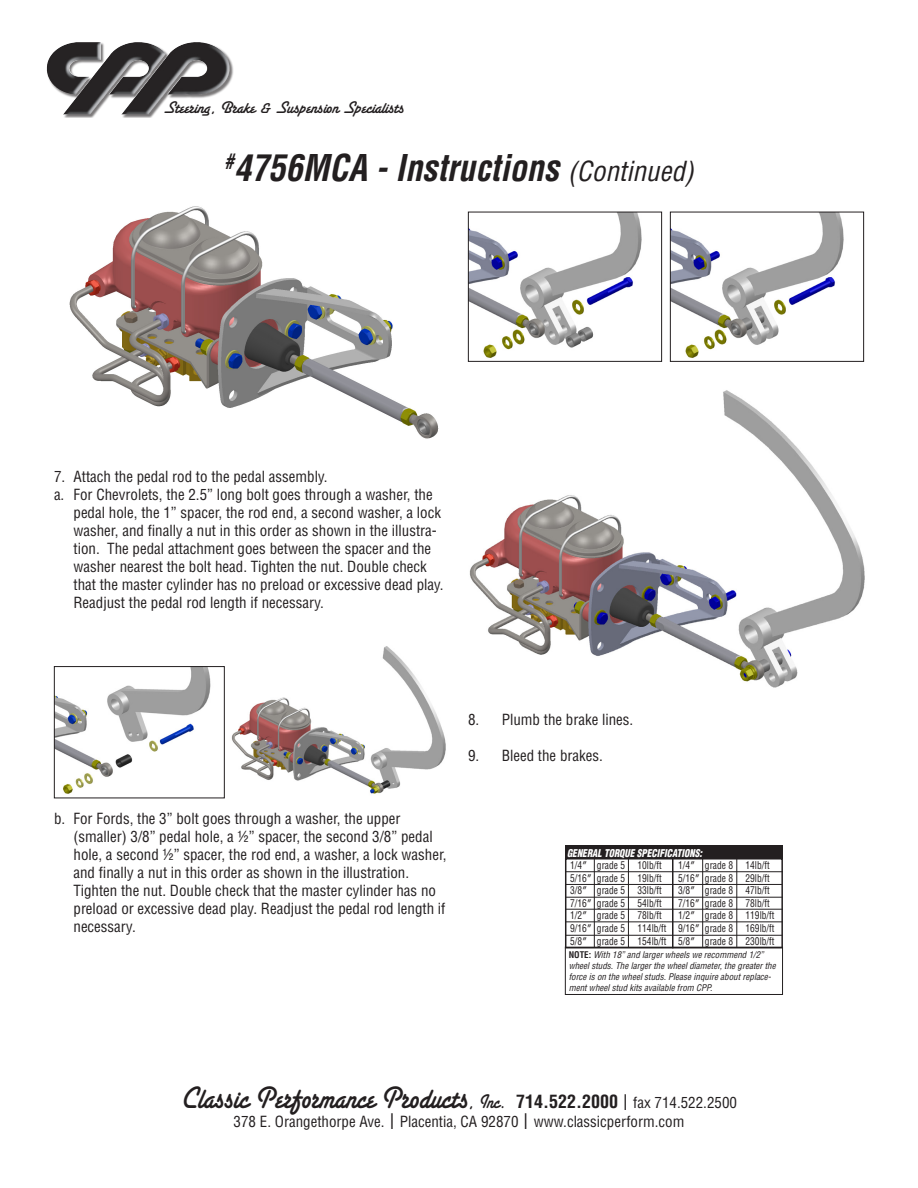
<style>
.page{position:relative;width:918px;height:1188px;background:#fff}
.page>*{position:absolute;margin:0;border:0;box-sizing:border-box;transform-origin:0 0}
.Headline{font:italic 700 condensed 36px "Helvetica";color:#231f20;scale:.95 1}
.t1{font:33px "Santa Fe Plain";letter-spacing:.005em;color:#231f20;scale:.9 1}
.t2{font:18px "Santa Fe Plain";color:#231f20}
.Instructions_text{font:condensed 15px/18px "Helvetica";color:#231f20}
.Parts_List{font:condensed 10.5px "Helvetica";color:#231f20;scale:.9 1}
.Subheads{font:italic 900 condensed 10.5px "Helvetica";color:#fff;scale:.9 1}
.t3{font:italic condensed 9px/10.8px "Helvetica";color:#231f20}
.s1{font-weight:400;font-size:27px}
.s2{font-stretch:normal}
.s3{font-weight:700;font-style:normal}
.s4{font-size:21px}
.s5{font-family:"Helvetica";font-weight:700;font-stretch:condensed;font-size:18px}
.s6{font-family:"Helvetica";font-stretch:condensed;font-size:21px}
.s7{font-family:"Helvetica";font-stretch:condensed;font-size:15px}
</style>
<div class="page">
<div style="left:47px;top:43px;width:186px;height:75px;background:#231f20;opacity:.6"></div>
<img style="left:127px;top:42px;width:69px;height:65px">
<hr style="left:672px;top:858px;width:2px;height:90px;background:#231f20">
<hr style="left:566px;top:871px;width:217px;height:1px;background:#231f20">
<hr style="left:565px;top:884px;width:217px;height:1px;background:#231f20">
<hr style="left:565px;top:897px;width:218px;height:1px;background:#231f20">
<hr style="left:565px;top:909px;width:218px;height:1px;background:#231f20">
<hr style="left:565px;top:921px;width:218px;height:1px;background:#231f20">
<hr style="left:566px;top:935px;width:216px;height:1px;background:#231f20">
<hr style="left:594px;top:859px;width:1px;height:88px;background:#231f20">
<hr style="left:628px;top:859px;width:1px;height:88px;background:#231f20">
<hr style="left:702px;top:859px;width:1px;height:88px;background:#231f20">
<hr style="left:737px;top:859px;width:1px;height:88px;background:#231f20">
<div style="left:565px;top:846px;width:218px;height:13px;background:#231f20"></div>
<div style="left:565px;top:947px;width:218px;height:48px;border:1px solid #231f20"></div>
<img style="left:69px;top:206px;width:370px;height:233px">
<img style="left:470px;top:214px;width:172px;height:144px">
<div style="left:468px;top:212px;width:194px;height:150px;border:1px solid #231f20"></div>
<img style="left:672px;top:214px;width:172px;height:144px">
<div style="left:670px;top:212px;width:194px;height:150px;border:1px solid #231f20"></div>
<img style="left:231px;top:646px;width:215px;height:148px">
<img style="left:469px;top:390px;width:396px;height:298px">
<img style="left:56px;top:668px;width:155px;height:126px">
<div style="left:54px;top:666px;width:171px;height:132px;border:1px solid #231f20"></div>
<p class="t2" style="left:163px;top:96px;width:243px">Steering, Brake &amp; Suspension Specialists</p>
<p class="Headline" style="left:224px;top:146px;width:496px"><sup>#</sup>4756MCA - Instructions <span class="s1">(Continued)</span></p>
<p class="Instructions_text" style="left:54px;top:468px;width:275px">7. Attach the pedal rod to the pedal assembly.</p>
<p class="Instructions_text" style="left:74px;top:486px;width:372px;text-indent:-20px">a. For Chevrolets, the 2.5” long bolt goes through a washer, the pedal hole, the 1” spacer, the rod end, a second washer, a lock washer, and finally a nut in this order as shown in the illustra&shy;tion. The pedal attachment goes between the spacer and the washer nearest the bolt head. Tighten the nut. Double check that the master cylinder has no preload or excessive dead play.<br>Readjust the pedal rod length if necessary.</p>
<p class="Instructions_text" style="left:74px;top:810px;width:375px;text-indent:-20px">b. For Fords, the 3” bolt goes through a washer, the upper (smaller) 3/8” pedal hole, a ½” spacer, the second 3/8” pedal hole, a second ½” spacer, the rod end, a washer, a lock washer, and finally a nut in this order as shown in the illustration.<br>Tighten the nut. Double check that the master cylinder has no preload or excessive dead play. Readjust the pedal rod length if necessary.</p>
<p class="Instructions_text" style="left:468px;top:710px;width:167px">8. Plumb the brake lines.</p>
<p class="Instructions_text" style="left:468px;top:746px;width:136px">9. Bleed the brakes.</p>
<p class="Subheads" style="left:567px;top:846px;width:151px">GENERAL TORQUE SPECIFICATIONS:</p>
<p class="Parts_List" style="left:570px;top:859px;width:103px">1/4<span class="s2">″</span> grade 5 10lb/ft</p>
<p class="Parts_List" style="left:678px;top:859px;width:103px">1/4<span class="s2">″</span> grade 8 14lb/ft</p>
<p class="Parts_List" style="left:570px;top:871px;width:103px">5/16<span class="s2">″</span> grade 5 19lb/ft</p>
<p class="Parts_List" style="left:678px;top:871px;width:103px">5/16<span class="s2">″</span> grade 8 29lb/ft</p>
<p class="Parts_List" style="left:570px;top:884px;width:103px">3/8<span class="s2">″</span> grade 5 33lb/ft</p>
<p class="Parts_List" style="left:678px;top:884px;width:103px">3/8<span class="s2">″</span> grade 8 47lb/ft</p>
<p class="Parts_List" style="left:570px;top:896px;width:103px">7/16<span class="s2">″</span> grade 5 54lb/ft</p>
<p class="Parts_List" style="left:678px;top:896px;width:103px">7/16<span class="s2">″</span> grade 8 78lb/ft</p>
<p class="Parts_List" style="left:570px;top:909px;width:103px">1/2<span class="s2">″</span> grade 5 78lb/ft</p>
<p class="Parts_List" style="left:678px;top:909px;width:109px">1/2<span class="s2">″</span> grade 8 119lb/ft</p>
<p class="Parts_List" style="left:570px;top:922px;width:229px">9/16<span class="s2">″</span> grade 5 114lb/ft 9/16<span class="s2">″</span> grade 8 169lb/ft</p>
<p class="Parts_List" style="left:570px;top:934px;width:229px">5/8<span class="s2">″</span> grade 5 154lb/ft 5/8<span class="s2">″</span> grade 8 230lb/ft</p>
<p class="t3" style="left:569px;top:949px;width:209px"><span class="s3">NOTE:</span> With 18” and larger wheels we recommend 1/2” wheel studs. The larger the wheel diameter, the greater the force is on the wheel studs. Please inquire about replace&shy;ment wheel stud kits available from CPP.</p>
<h2 class="t1" style="left:181px;top:1077px;width:619px">Classic Performance Products<span class="s4">, Inc.</span> <span class="s5">714.522.2000</span> <span class="s6">|</span> <span class="s7">fax 714.522.2500</span></h2>
<p class="Instructions_text" style="left:234px;top:1112px;width:452px">378 E. Orangethorpe Ave. <span class="s4">|</span> Placentia, CA 92870 <span class="s4">|</span> www.classicperform.com</p>
</div>
